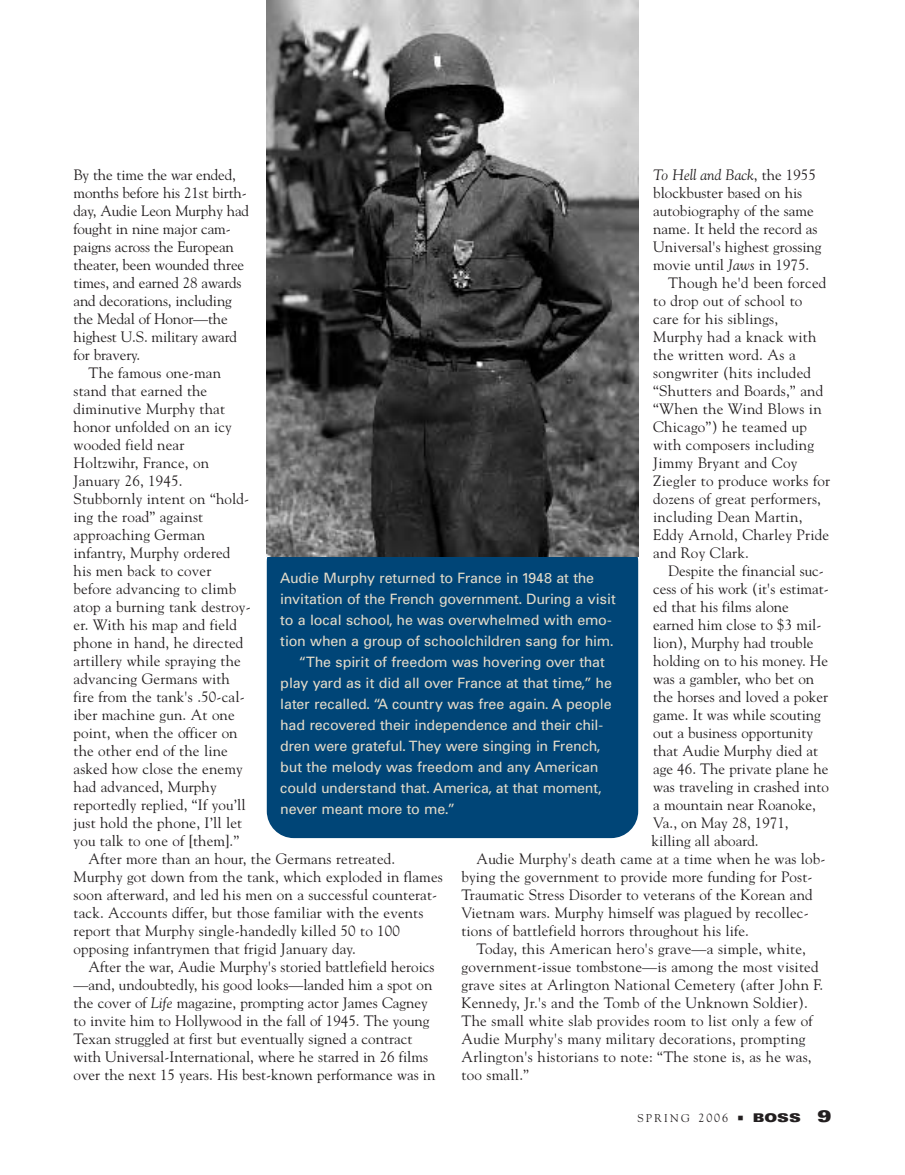
<style>
.page{position:relative;width:905px;height:1175px;background:#fff}
.page>*{position:absolute;margin:0;border:0;box-sizing:border-box;transform-origin:0 0}
.t1{font:15px "Goudy";letter-spacing:.01em;color:#231f20}
.t2{font:15px "Goudy";letter-spacing:-.01em;color:#231f20}
.t3{font:italic 15px "Goudy";color:#231f20}
.t4{font:14.25px "Univers";letter-spacing:-.015em;color:#e3dbc9}
.t5{font:900 expanded 12px "Univers";color:#231f20}
.t6{font:11.25px "Goudy";letter-spacing:.2em;color:#231f20}
.s1{font-style:normal}
.s2{font-style:italic}
.s3{font-size:12px}
.s4{font-size:16.5px}
</style>
<div class="page">
<div style="left:267px;top:535px;width:371px;height:303px;background:#004577;border-radius:27px"></div>
<img style="left:267px;top:0;width:371px;height:557px">
<p class="t3" style="left:653px;top:166px;width:164px">To Hell and Back<span class="s1">, the 1955</span></p>
<p class="t1" style="left:653px;top:184px;width:150px">blockbuster based on his</p>
<p class="t1" style="left:653px;top:202px;width:162px">autobiography of the same</p>
<p class="t1" style="left:653px;top:220px;width:166px">name. It held the record as</p>
<p class="t1" style="left:653px;top:238px;width:170px">Universal's highest grossing</p>
<p class="t1" style="left:653px;top:256px;width:158px">movie until <span class="s2">Jaws</span> in 1975.</p>
<p class="t1" style="left:668px;top:274px;width:160px">Though he'd been forced</p>
<p class="t1" style="left:653px;top:292px;width:151px">to drop out of school to</p>
<p class="t1" style="left:653px;top:310px;width:126px">care for his siblings,</p>
<p class="t1" style="left:653px;top:328px;width:165px">Murphy had a knack with</p>
<p class="t1" style="left:653px;top:346px;width:144px">the written word. As a</p>
<p class="t1" style="left:653px;top:364px;width:159px">songwriter (hits included</p>
<p class="t1" style="left:653px;top:382px;width:172px">“Shutters and Boards,” and</p>
<p class="t1" style="left:653px;top:400px;width:170px">“When the Wind Blows in</p>
<p class="t1" style="left:653px;top:418px;width:155px">Chicago”) he teamed up</p>
<p class="t1" style="left:653px;top:436px;width:162px">with composers including</p>
<p class="t1" style="left:653px;top:454px;width:146px">Jimmy Bryant and Coy</p>
<p class="t1" style="left:653px;top:472px;width:178px">Ziegler to produce works for</p>
<p class="t1" style="left:653px;top:490px;width:169px">dozens of great performers,</p>
<p class="t1" style="left:653px;top:508px;width:151px">including Dean Martin,</p>
<p class="t1" style="left:653px;top:526px;width:177px">Eddy Arnold, Charley Pride</p>
<p class="t1" style="left:653px;top:544px;width:97px">and Roy Clark.</p>
<p class="t1" style="left:668px;top:562px;width:157px">Despite the financial suc-</p>
<p class="t1" style="left:653px;top:580px;width:177px">cess of his work (it's estimat-</p>
<p class="t1" style="left:653px;top:598px;width:137px">ed that his films alone</p>
<p class="t1" style="left:653px;top:616px;width:170px">earned him close to $3 mil-</p>
<p class="t1" style="left:653px;top:634px;width:162px">lion), Murphy had trouble</p>
<p class="t1" style="left:653px;top:652px;width:176px">holding on to his money. He</p>
<p class="t1" style="left:653px;top:670px;width:162px">was a gambler, who bet on</p>
<p class="t1" style="left:653px;top:688px;width:176px">the horses and loved a poker</p>
<p class="t1" style="left:653px;top:706px;width:169px">game. It was while scouting</p>
<p class="t1" style="left:653px;top:724px;width:161px">out a business opportunity</p>
<p class="t1" style="left:653px;top:742px;width:166px">that Audie Murphy died at</p>
<p class="t1" style="left:653px;top:760px;width:177px">age 46. The private plane he</p>
<p class="t1" style="left:653px;top:778px;width:177px">was traveling in crashed into</p>
<p class="t1" style="left:653px;top:796px;width:164px">a mountain near Roanoke,</p>
<p class="t1" style="left:653px;top:814px;width:137px">Va., on May 28, 1971,</p>
<p class="t1" style="left:651px;top:832px;width:108px">killing all aboard.</p>
<p class="t1" style="left:476px;top:850px;width:350px">Audie Murphy's death came at a time when he was lob-</p>
<p class="t1" style="left:461px;top:868px;width:352px">bying the government to provide more funding for Post-</p>
<p class="t1" style="left:461px;top:886px;width:353px">Traumatic Stress Disorder to veterans of the Korean and</p>
<p class="t1" style="left:461px;top:904px;width:349px">Vietnam wars. Murphy himself was plagued by recollec-</p>
<p class="t1" style="left:461px;top:922px;width:289px">tions of battlefield horrors throughout his life.</p>
<p class="t1" style="left:476px;top:940px;width:331px">Today, this American hero's grave—a simple, white,</p>
<p class="t1" style="left:461px;top:958px;width:358px">government-issue tombstone—is among the most visited</p>
<p class="t1" style="left:461px;top:976px;width:363px">grave sites at Arlington National Cemetery (after John F.</p>
<p class="t1" style="left:461px;top:994px;width:348px">Kennedy, Jr.'s and the Tomb of the Unknown Soldier).</p>
<p class="t1" style="left:461px;top:1012px;width:353px">The small white slab provides room to list only a few of</p>
<p class="t1" style="left:461px;top:1030px;width:345px">Audie Murphy's many military decorations, prompting</p>
<p class="t1" style="left:461px;top:1048px;width:352px">Arlington's historians to note: “The stone is, as he was,</p>
<p class="t1" style="left:461px;top:1066px;width:69px">too small.”</p>
<p class="t2" style="left:74px;top:166px;width:164px">By the time the war ended,</p>
<p class="t2" style="left:74px;top:184px;width:175px">months before his 21st birth-</p>
<p class="t2" style="left:74px;top:202px;width:177px">day, Audie Leon Murphy had</p>
<p class="t2" style="left:74px;top:220px;width:159px">fought in nine major cam-</p>
<p class="t2" style="left:74px;top:238px;width:162px">paigns across the European</p>
<p class="t2" style="left:74px;top:256px;width:172px">theater, been wounded three</p>
<p class="t2" style="left:74px;top:274px;width:169px">times, and earned 28 awards</p>
<p class="t2" style="left:74px;top:292px;width:160px">and decorations, including</p>
<p class="t2" style="left:74px;top:310px;width:156px">the Medal of Honor—the</p>
<p class="t2" style="left:74px;top:328px;width:165px">highest U.S. military award</p>
<p class="t2" style="left:74px;top:346px;width:68px">for bravery.</p>
<p class="t1" style="left:89px;top:364px;width:134px">The famous one-man</p>
<p class="t1" style="left:74px;top:382px;width:135px">stand that earned the</p>
<p class="t1" style="left:74px;top:400px;width:153px">diminutive Murphy that</p>
<p class="t1" style="left:74px;top:418px;width:160px">honor unfolded on an icy</p>
<p class="t1" style="left:74px;top:436px;width:112px">wooded field near</p>
<p class="t1" style="left:74px;top:454px;width:137px">Holtzwihr, France, on</p>
<p class="t1" style="left:74px;top:472px;width:110px">January 26, 1945.</p>
<p class="t1" style="left:74px;top:490px;width:177px">Stubbornly intent on “hold-</p>
<p class="t1" style="left:74px;top:508px;width:131px">ing the road” against</p>
<p class="t1" style="left:74px;top:526px;width:133px">approaching German</p>
<p class="t1" style="left:74px;top:544px;width:158px">infantry, Murphy ordered</p>
<p class="t1" style="left:74px;top:562px;width:139px">his men back to cover</p>
<p class="t1" style="left:74px;top:580px;width:164px">before advancing to climb</p>
<p class="t1" style="left:74px;top:598px;width:179px">atop a burning tank destroy-</p>
<p class="t1" style="left:74px;top:616px;width:165px">er. With his map and field</p>
<p class="t1" style="left:74px;top:634px;width:171px">phone in hand, he directed</p>
<p class="t1" style="left:74px;top:652px;width:169px">artillery while spraying the</p>
<p class="t1" style="left:74px;top:670px;width:158px">advancing Germans with</p>
<p class="t1" style="left:74px;top:688px;width:173px">fire from the tank's .50-cal-</p>
<p class="t1" style="left:74px;top:706px;width:163px">iber machine gun. At one</p>
<p class="t1" style="left:74px;top:724px;width:166px">point, when the officer on</p>
<p class="t1" style="left:74px;top:742px;width:156px">the other end of the line</p>
<p class="t1" style="left:74px;top:760px;width:171px">asked how close the enemy</p>
<p class="t1" style="left:74px;top:778px;width:145px">had advanced, Murphy</p>
<p class="t1" style="left:74px;top:796px;width:174px">reportedly replied, “If you’ll</p>
<p class="t1" style="left:74px;top:814px;width:170px">just hold the phone, I’ll let</p>
<p class="t1" style="left:74px;top:832px;width:167px">you talk to one of [them].”</p>
<p class="t1" style="left:89px;top:850px;width:308px">After more than an hour, the Germans retreated.</p>
<p class="t1" style="left:74px;top:868px;width:371px">Murphy got down from the tank, which exploded in flames</p>
<p class="t1" style="left:74px;top:886px;width:365px">soon afterward, and led his men on a successful counterat-</p>
<p class="t1" style="left:74px;top:904px;width:351px">tack. Accounts differ, but those familiar with the events</p>
<p class="t1" style="left:74px;top:922px;width:328px">report that Murphy single-handedly killed 50 to 100</p>
<p class="t1" style="left:74px;top:940px;width:284px">opposing infantrymen that frigid January day.</p>
<p class="t1" style="left:89px;top:958px;width:347px">After the war, Audie Murphy's storied battlefield heroics</p>
<p class="t1" style="left:74px;top:976px;width:360px">—and, undoubtedly, his good looks—landed him a spot on</p>
<p class="t1" style="left:74px;top:994px;width:356px">the cover of <span class="s2">Life</span> magazine, prompting actor James Cagney</p>
<p class="t1" style="left:74px;top:1012px;width:357px">to invite him to Hollywood in the fall of 1945. The young</p>
<p class="t1" style="left:74px;top:1030px;width:340px">Texan struggled at first but eventually signed a contract</p>
<p class="t1" style="left:74px;top:1048px;width:356px">with Universal-International, where he starred in 26 films</p>
<p class="t1" style="left:74px;top:1066px;width:363px">over the next 15 years. His best-known performance was in</p>
<p class="t4" style="left:280px;top:572px;width:315px">Audie Murphy returned to France in 1948 at the</p>
<p class="t4" style="left:280px;top:593px;width:337px">invitation of the French government. During a visit</p>
<p class="t4" style="left:280px;top:614px;width:333px">to a local school, he was overwhelmed with emo-</p>
<p class="t4" style="left:280px;top:635px;width:335px">tion when a group of schoolchildren sang for him.</p>
<p class="t4" style="left:298px;top:656px;width:308px">“The spirit of freedom was hovering over that</p>
<p class="t4" style="left:280px;top:677px;width:333px">play yard as it did all over France at that time,” he</p>
<p class="t4" style="left:280px;top:698px;width:333px">later recalled. “A country was free again. A people</p>
<p class="t4" style="left:280px;top:719px;width:324px">had recovered their independence and their chil-</p>
<p class="t4" style="left:280px;top:740px;width:321px">dren were grateful. They were singing in French,</p>
<p class="t4" style="left:280px;top:761px;width:320px">but the melody was freedom and any American</p>
<p class="t4" style="left:280px;top:782px;width:323px">could understand that. America, at that moment,</p>
<p class="t4" style="left:280px;top:803px;width:176px">never meant more to me.”</p>
<p class="t6" style="left:637px;top:1111px;width:92px">SPRING <span class="s3">2006</span></p>
<p class="t5" style="left:752px;top:1113px;width:80px">BOSS <span class="s4">9</span></p>
</div>
